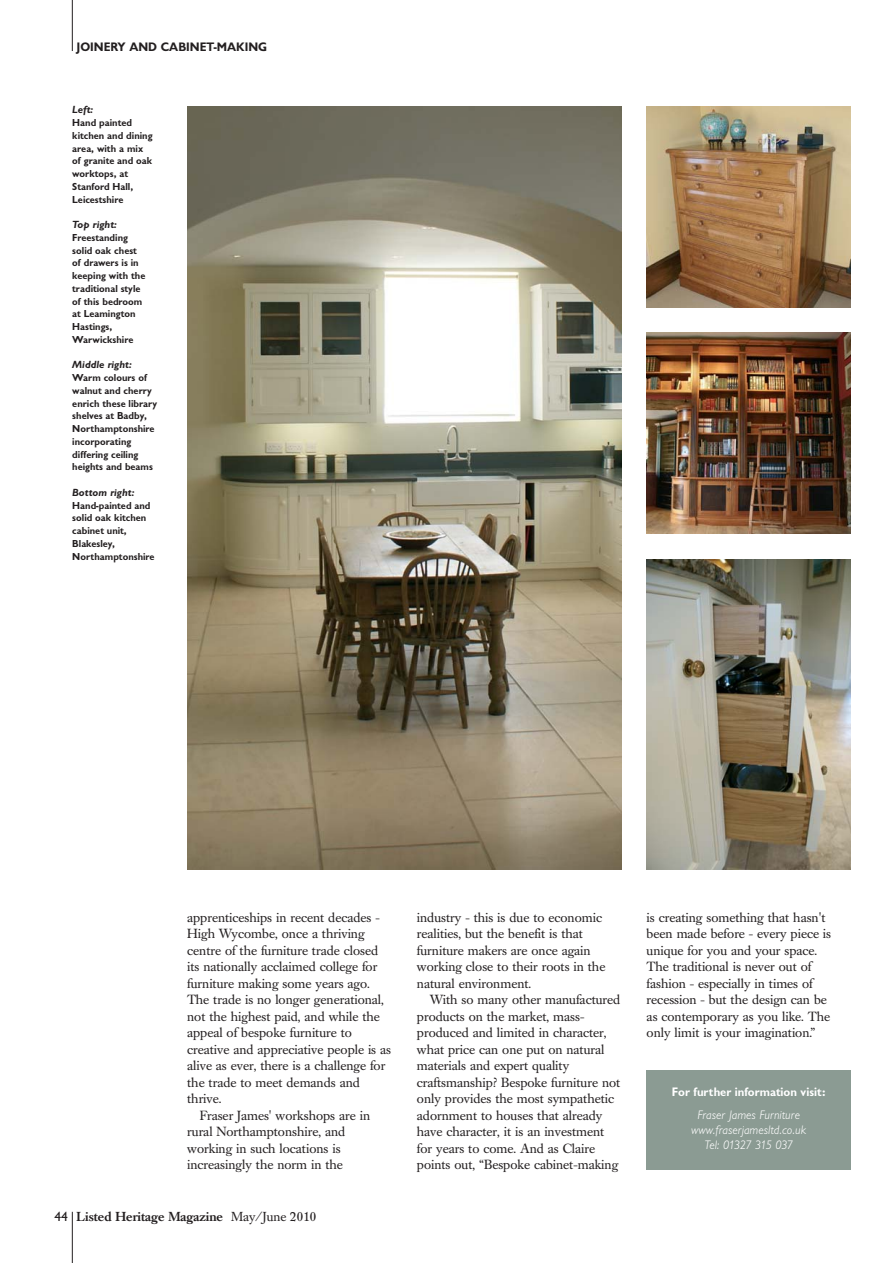
<style>
.page{position:relative;width:893px;height:1263px;background:#fff}
.page>*{position:absolute;margin:0;border:0;box-sizing:border-box;transform-origin:0 0}
.t1{font:13.2px/16.5px "Caslon Book BE";color:#231f20}
.t2{font:500 12.9px "Caslon Book BE";color:#231f20}
.t3{font:italic 300 12.75px/15px "Giltus T";color:#fff;text-align:center}
.t4{font:700 12.75px "Giltus T";color:#fff}
.t5{font:700 12.75px "Giltus T";color:#231f20}
.t6{font:700 10.5px/12.8px "Giltus T";color:#231f20}
.t7{font:italic 700 10.5px "Gill Sans";color:#231f20}
.s1{font-family:"Gill Sans";font-weight:400;font-size:13.5px}
.s2{font-weight:400}
</style>
<div class="page">
<hr style="left:72px;top:1212px;width:1px;height:51px;background:#231f20">
<hr style="left:72px;top:0;width:1px;height:51px;background:#231f20">
<div style="left:646px;top:1070px;width:204px;height:99px;background:#8b9b93"></div>
<img style="left:187px;top:106px;width:434px;height:764px">
<img style="left:646px;top:559px;width:204px;height:311px">
<img style="left:646px;top:333px;width:204px;height:201px">
<img style="left:646px;top:106px;width:204px;height:201px">
<p class="t5" style="left:77px;top:42px;width:192px">JOINERY AND CABINET-MAKING</p>
<p class="t7" style="left:72px;top:106px;width:22px">Left:</p>
<p class="t6" style="left:72px;top:117px;width:82px">Hand painted kitchen and dining area, with a mix of granite and oak worktops, at<br>Stanford Hall,<br>Leicestshire</p>
<p class="t7" style="left:72px;top:221px;width:46px">Top right:</p>
<p class="t6" style="left:72px;top:232px;width:75px">Freestanding solid oak chest of drawers is in keeping with the traditional style of this bedroom at Leamington<br>Hastings,<br>Warwickshire</p>
<p class="t7" style="left:72px;top:361px;width:61px">Middle right:</p>
<p class="t6" style="left:72px;top:372px;width:86px">Warm colours of walnut and cherry enrich these library shelves at Badby,<br>Northamptonshire incorporating differing ceiling heights and beams</p>
<p class="t7" style="left:72px;top:489px;width:64px">Bottom right:</p>
<p class="t6" style="left:72px;top:500px;width:84px">Hand-painted and solid oak kitchen cabinet unit,<br>Blakesley,<br>Northamptonshire</p>
<p class="t1" style="left:187px;top:911px;width:194px">apprenticeships in recent decades -</p>
<p class="t1" style="left:187px;top:927px;width:179px">High Wycombe, once a thriving</p>
<p class="t1" style="left:187px;top:944px;width:192px">centre of the furniture trade closed</p>
<p class="t1" style="left:187px;top:960px;width:192px">its nationally acclaimed college for</p>
<p class="t1" style="left:187px;top:977px;width:184px">furniture making some years ago.</p>
<p class="t1" style="left:187px;top:993px;width:198px">The trade is no longer generational,</p>
<p class="t1" style="left:187px;top:1010px;width:194px">not the highest paid, and while the</p>
<p class="t1" style="left:187px;top:1026px;width:166px">appeal of bespoke furniture to</p>
<p class="t1" style="left:187px;top:1043px;width:205px">creative and appreciative people is as</p>
<p class="t1" style="left:187px;top:1059px;width:200px">alive as ever, there is a challenge for</p>
<p class="t1" style="left:187px;top:1076px;width:174px">the trade to meet demands and</p>
<p class="t1" style="left:187px;top:1092px;width:36px">thrive.</p>
<p class="t1" style="left:200px;top:1109px;width:172px">Fraser James' workshops are in</p>
<p class="t1" style="left:187px;top:1125px;width:160px">rural Northamptonshire, and</p>
<p class="t1" style="left:187px;top:1142px;width:155px">working in such locations is</p>
<p class="t1" style="left:187px;top:1158px;width:157px">increasingly the norm in the</p>
<p class="t2" style="left:55px;top:1211px;width:263px"><span class="s1">44</span> Listed Heritage Magazine <span class="s2">May/June 2010</span></p>
<p class="t1" style="left:417px;top:911px;width:190px">industry - this is due to economic realities, but the benefit is that furniture makers are once again working close to their roots in the natural environment.</p>
<p class="t1" style="left:417px;top:993px;width:205px;text-indent:13px">With so many other manufactured products on the market, mass&shy;produced and limited in character, what price can one put on natural materials and expert quality craftsmanship? Bespoke furniture not only provides the most sympathetic adornment to houses that already have character, it is an investment for years to come. And as Claire points out, “Bespoke cabinet-making</p>
<p class="t1" style="left:646px;top:911px;width:186px">is creating something that hasn't been made before - every piece is unique for you and your space.<br>The traditional is never out of fashion - especially in times of recession - but the design can be as contemporary as you like. The only limit is your imagination.”</p>
<p class="t4" style="left:672px;top:1087px;width:155px">For further information visit:</p>
<p class="t3" style="left:691px;top:1109px;width:117px">Fraser James Furniture www.fraserjamesltd.co.uk<br>Tel: 01327 315 037</p>
</div>
